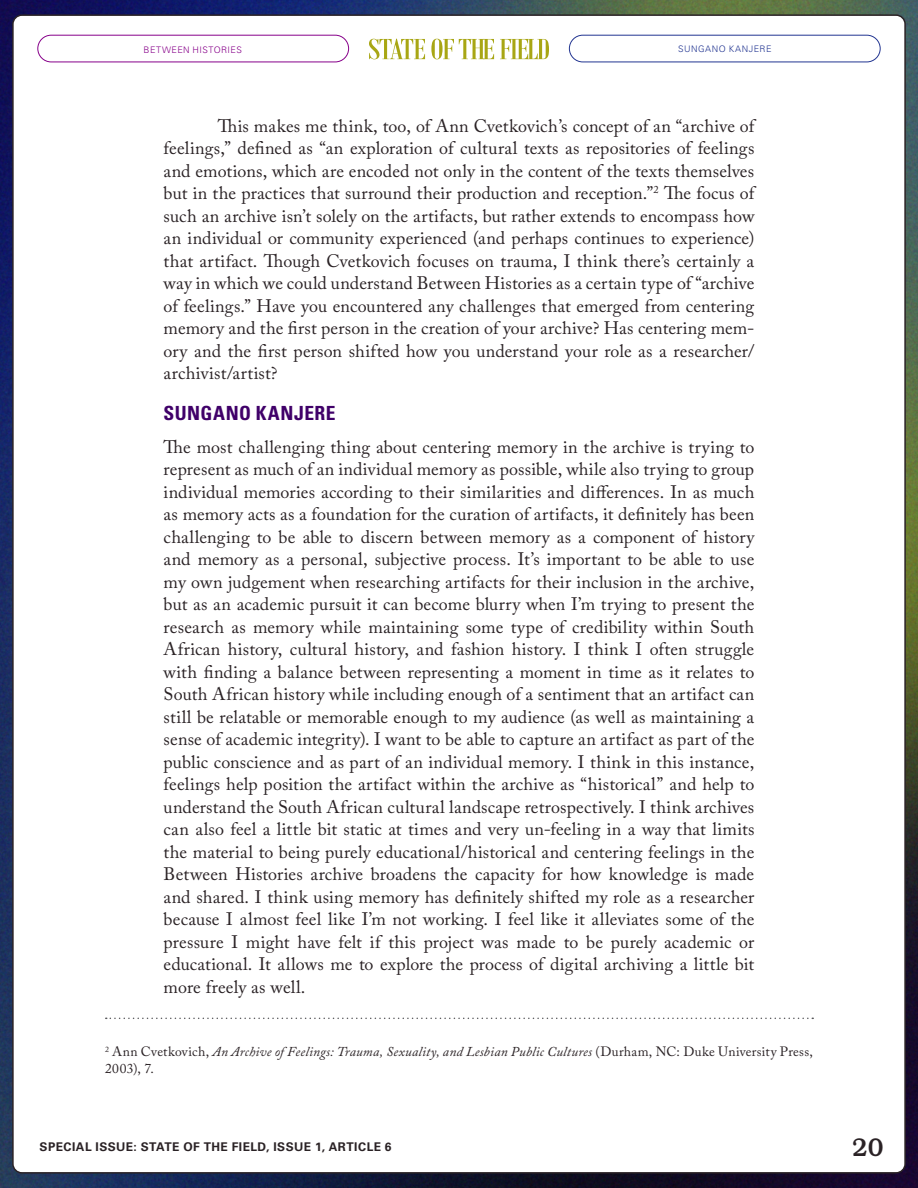
<style>
.page{position:relative;width:918px;height:1188px;background:#fff}
.page>*{position:absolute;margin:0;border:0;box-sizing:border-box;transform-origin:0 0}
.t1{font:500 25.95px "Bookman Std";color:#2a2225}
.Subhead{font:700 condensed 19.5px "Univers LT Std";letter-spacing:.025em;color:#400069}
.Body_Copy{font:18px/22.5px "Adobe Caslon Pro";letter-spacing:.01em;color:#2a2225;text-align:justify}
.Endnotes_within{font:italic 13.5px/16.5px "Adobe Caslon Pro";letter-spacing:.02em;color:#2a2225}
.t2{font:700 12px "Univers LT Std";letter-spacing:.04em;color:#2a2225}
.t3{font:300 9px "Univers LT Std";letter-spacing:.045em;color:#87008a}
.t4{font:300 9px "Univers LT Std";letter-spacing:.055em;color:#223591}
.s1{font-style:normal}
</style>
<div class="page">
<img style="left:0;top:0;width:918px;height:1188px">
<div style="left:13px;top:15px;width:892px;height:1158px;background:#fff;border-radius:9px"></div>
<div style="left:37px;top:35px;width:312px;height:27px;border:1px solid #87008a;border-radius:13px"></div>
<div style="left:569px;top:35px;width:312px;height:27px;border:1px solid #223591;border-radius:13px"></div>
<svg style="left:369px;top:39px;width:56px;height:20px"></svg>
<svg style="left:431px;top:39px;width:63px;height:20px"></svg>
<svg style="left:500px;top:39px;width:49px;height:20px"></svg>
<svg style="left:106px;top:1018px;width:707px;height:1px"></svg>
<p class="t3" style="left:144px;top:44px;width:100px">BETWEEN HISTORIES</p>
<p class="t4" style="left:678px;top:44px;width:95px">SUNGANO KANJERE</p>
<p class="Body_Copy" style="left:164px;top:114px;width:592px;text-indent:54px">This makes me think, too, of Ann Cvetkovich’s concept of an “archive of feelings,” defined as “an exploration of cultural texts as repositories of feelings and emotions, which are encoded not only in the content of the texts themselves but in the practices that surround their production and reception.”<sup>2</sup> The focus of such an archive isn’t solely on the artifacts, but rather extends to encompass how an individual or community experienced (and perhaps continues to experience) that artifact. Though Cvetkovich focuses on trauma, I think there’s certainly a way in which we could understand Between Histories as a certain type of “archive of feelings.” Have you encountered any challenges that emerged from centering memory and the first person in the creation of your archive? Has centering mem&shy;ory and the first person shifted how you understand your role as a researcher/ archivist/artist?</p>
<p class="Subhead" style="left:164px;top:401px;width:173px">SUNGANO KANJERE</p>
<p class="Body_Copy" style="left:164px;top:435px;width:592px">The most challenging thing about centering memory in the archive is trying to represent as much of an individual memory as possible, while also trying to group individual memories according to their similarities and differences. In as much as memory acts as a foundation for the curation of artifacts, it definitely has been challenging to be able to discern between memory as a component of history and memory as a personal, subjective process. It’s important to be able to use my own judgement when researching artifacts for their inclusion in the archive, but as an academic pursuit it can become blurry when I’m trying to present the research as memory while maintaining some type of credibility within South African history, cultural history, and fashion history. I think I often struggle with finding a balance between representing a moment in time as it relates to South African history while including enough of a sentiment that an artifact can still be relatable or memorable enough to my audience (as well as maintaining a sense of academic integrity). I want to be able to capture an artifact as part of the public conscience and as part of an individual memory. I think in this instance, feelings help position the artifact within the archive as “historical” and help to understand the South African cultural landscape retrospectively. I think archives can also feel a little bit static at times and very un-feeling in a way that limits the material to being purely educational/historical and centering feelings in the Between Histories archive broadens the capacity for how knowledge is made and shared. I think using memory has definitely shifted my role as a researcher because I almost feel like I’m not working. I feel like it alleviates some of the pressure I might have felt if this project was made to be purely academic or educational. It allows me to explore the process of digital archiving a little bit more freely as well.</p>
<p class="Endnotes_within" style="left:105px;top:1043px;width:710px"><sup>2</sup> <span class="s1">Ann Cvetkovich,</span> An Archive of Feelings: Trauma, Sexuality, and Lesbian Public Cultures <span class="s1">(Durham, NC: Duke University Press,<br>2003), 7.</span></p>
<p class="t2" style="left:40px;top:1140px;width:353px">SPECIAL ISSUE: STATE OF THE FIELD, ISSUE 1, ARTICLE 6</p>
<h1 class="t1" style="left:852px;top:1132px;width:33px">20</h1>
</div>
